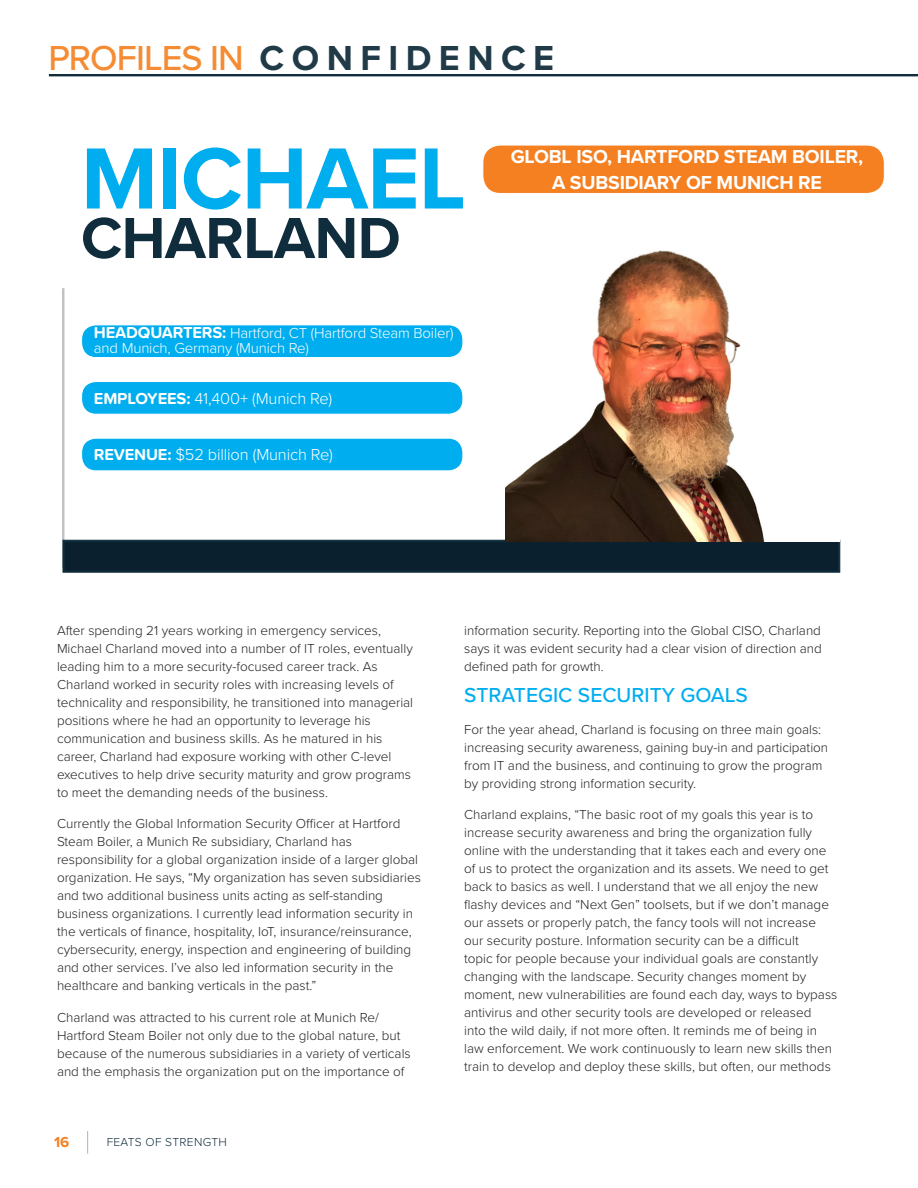
<style>
.page{position:relative;width:918px;height:1188px;background:#fff}
.page>*{position:absolute;margin:0;border:0;box-sizing:border-box;transform-origin:0 0}
.Name{font:700 90px "Proxima Nova";letter-spacing:-.01em;color:#00aeef}
.Name-2{font:700 60px "Proxima Nova";letter-spacing:-.01em;color:#0f2d3c}
.Section_headers{font:500 36px "Proxima Nova";letter-spacing:-.025em;color:#f58b32}
.Body_Text{font:500 21px "Proxima Nova";color:#00aeef}
.Body_Text-2{font:700 19.5px/25.5px "Proxima Nova";letter-spacing:-.01em;color:#fff;text-align:center}
.Body_Text-3{font:300 16.5px "Proxima Nova";letter-spacing:-.01em;color:#fff}
.Body_Text-4{font:300 16.5px "Proxima Soft";letter-spacing:-.01em;color:#fff}
.Body_Text-5{font:300 15px/15px "Proxima Soft";letter-spacing:-.01em;color:#fff}
.t1{font:700 15px "Proxima Nova";color:#f58021}
.Body_Text-6{font:300 13.5px/18px "Proxima Nova";color:#231f20}
.t2{font:300 12px "Proxima Nova";letter-spacing:.025em;color:#0f2d3c}
.s1{font-weight:700;color:#203a48}
.s2{font-weight:700;font-size:16.5px}
.s3{font-weight:700}
.s4{font-family:"Proxima Soft";font-weight:700}
</style>
<div class="page">
<svg style="left:87px;top:1131px;width:1px;height:23px"></svg>
<div style="left:81px;top:324px;width:382px;height:34px;background:#00aeef;border-radius:15px"></div>
<div style="left:80px;top:324px;width:384px;height:35px;border:1px solid #fff;border-radius:16px"></div>
<div style="left:81px;top:324px;width:383px;height:34px;border:1px solid #fff;border-radius:15px"></div>
<div style="left:81px;top:325px;width:382px;height:33px;border:1px solid #fff;border-radius:14px"></div>
<div style="left:482px;top:145px;width:403px;height:49px;background:#f58021;border-radius:18px"></div>
<div style="left:482px;top:144px;width:404px;height:51px;border:1px solid #fff;border-radius:19px"></div>
<div style="left:482px;top:144px;width:403px;height:50px;border:1px solid #fff;border-radius:18px"></div>
<div style="left:483px;top:145px;width:402px;height:49px;border:1px solid #fff;border-radius:17px"></div>
<div style="left:81px;top:381px;width:382px;height:34px;background:#00aeef;border-radius:15px"></div>
<div style="left:80px;top:380px;width:384px;height:35px;border:1px solid #fff;border-radius:16px"></div>
<div style="left:81px;top:381px;width:383px;height:34px;border:1px solid #fff;border-radius:15px"></div>
<div style="left:81px;top:381px;width:382px;height:33px;border:1px solid #fff;border-radius:14px"></div>
<div style="left:81px;top:438px;width:382px;height:33px;background:#00aeef;border-radius:15px"></div>
<div style="left:80px;top:437px;width:384px;height:35px;border:1px solid #fff;border-radius:16px"></div>
<div style="left:81px;top:438px;width:382px;height:33px;border:1px solid #fff;border-radius:14px"></div>
<hr style="left:62px;top:288px;width:1px;height:280px;background:#bcbdc0">
<hr style="left:63px;top:288px;width:1px;height:280px;background:#bcbdc0">
<hr style="left:64px;top:288px;width:1px;height:280px;background:#bcbdc0">
<hr style="left:49px;top:74px;width:869px;height:2px;background:#0f2d3c">
<div style="left:63px;top:540px;width:777px;height:33px;background:#0a202f"></div>
<div style="left:63px;top:541px;width:776px;height:31px;border:1px solid #0f2d3c"></div>
<div style="left:64px;top:541px;width:775px;height:30px;border:1px solid #0f2d3c"></div>
<img style="left:506px;top:250px;width:334px;height:292px">
<p class="Section_headers" style="left:48px;top:31px;width:507px">PROFILES IN <span class="s1">C O N F I D E N C E</span></p>
<p class="Name" style="left:81px;top:111px;width:386px">MICHAEL</p>
<p class="Name-2" style="left:81px;top:193px;width:321px">CHARLAND</p>
<p class="Body_Text-5" style="left:94px;top:325px;width:361px"><span class="s2">HEADQUARTERS:</span> Hartford, CT (Hartford Steam Boiler) and Munich, Germany (Munich Re)</p>
<p class="Body_Text-4" style="left:94px;top:386px;width:240px"><span class="s3">EMPLOYEES:</span> 41,400+ (Munich Re)</p>
<p class="Body_Text-3" style="left:94px;top:442px;width:241px"><span class="s4">REVENUE:</span> $52 billion (Munich Re)</p>
<p class="Body_Text-2" style="left:511px;top:144px;width:354px">GLOBL ISO, HARTFORD STEAM BOILER,<br>A SUBSIDIARY OF MUNICH RE</p>
<p class="Body_Text-6" style="left:57px;top:620px;width:358px">After spending 21 years working in emergency services, Michael Charland moved into a number of IT roles, eventually leading him to a more security-focused career track. As Charland worked in security roles with increasing levels of technicality and responsibility, he transitioned into managerial positions where he had an opportunity to leverage his communication and business skills. As he matured in his career, Charland had exposure working with other C-level executives to help drive security maturity and grow programs to meet the demanding needs of the business.</p>
<p class="Body_Text-6" style="left:57px;top:814px;width:365px">Currently the Global Information Security Officer at Hartford Steam Boiler, a Munich Re subsidiary, Charland has responsibility for a global organization inside of a larger global organization. He says, “My organization has seven subsidiaries and two additional business units acting as self-standing business organizations. I currently lead information security in the verticals of finance, hospitality, IoT, insurance/reinsurance, cybersecurity, energy, inspection and engineering of building and other services. I’ve also led information security in the healthcare and banking verticals in the past.”</p>
<p class="Body_Text-6" style="left:57px;top:1007px;width:355px">Charland was attracted to his current role at Munich Re/ Hartford Steam Boiler not only due to the global nature, but because of the numerous subsidiaries in a variety of verticals and the emphasis the organization put on the importance of</p>
<p class="t1" style="left:54px;top:1131px;width:17px">16</p>
<p class="t2" style="left:107px;top:1133px;width:122px">FEATS OF STRENGTH</p>
<p class="Body_Text-6" style="left:464px;top:620px;width:359px;text-align:justify">information security. Reporting into the Global CISO, Charland says it was evident security had a clear vision of direction and defined path for growth.</p>
<p class="Body_Text" style="left:464px;top:680px;width:285px">STRATEGIC SECURITY GOALS</p>
<p class="Body_Text-6" style="left:464px;top:719px;width:366px">For the year ahead, Charland is focusing on three main goals: increasing security awareness, gaining buy-in and participation from IT and the business, and continuing to grow the program by providing strong information security.</p>
<p class="Body_Text-6" style="left:464px;top:805px;width:375px">Charland explains, “The basic root of my goals this year is to increase security awareness and bring the organization fully online with the understanding that it takes each and every one of us to protect the organization and its assets. We need to get back to basics as well. I understand that we all enjoy the new flashy devices and “Next Gen” toolsets, but if we don’t manage our assets or properly patch, the fancy tools will not increase our security posture. Information security can be a difficult<br>topic for people because your individual goals are constantly changing with the landscape. Security changes moment by moment, new vulnerabilities are found each day, ways to bypass antivirus and other security tools are developed or released<br>into the wild daily, if not more often. It reminds me of being in law enforcement. We work continuously to learn new skills then train to develop and deploy these skills, but often, our methods</p>
</div>
